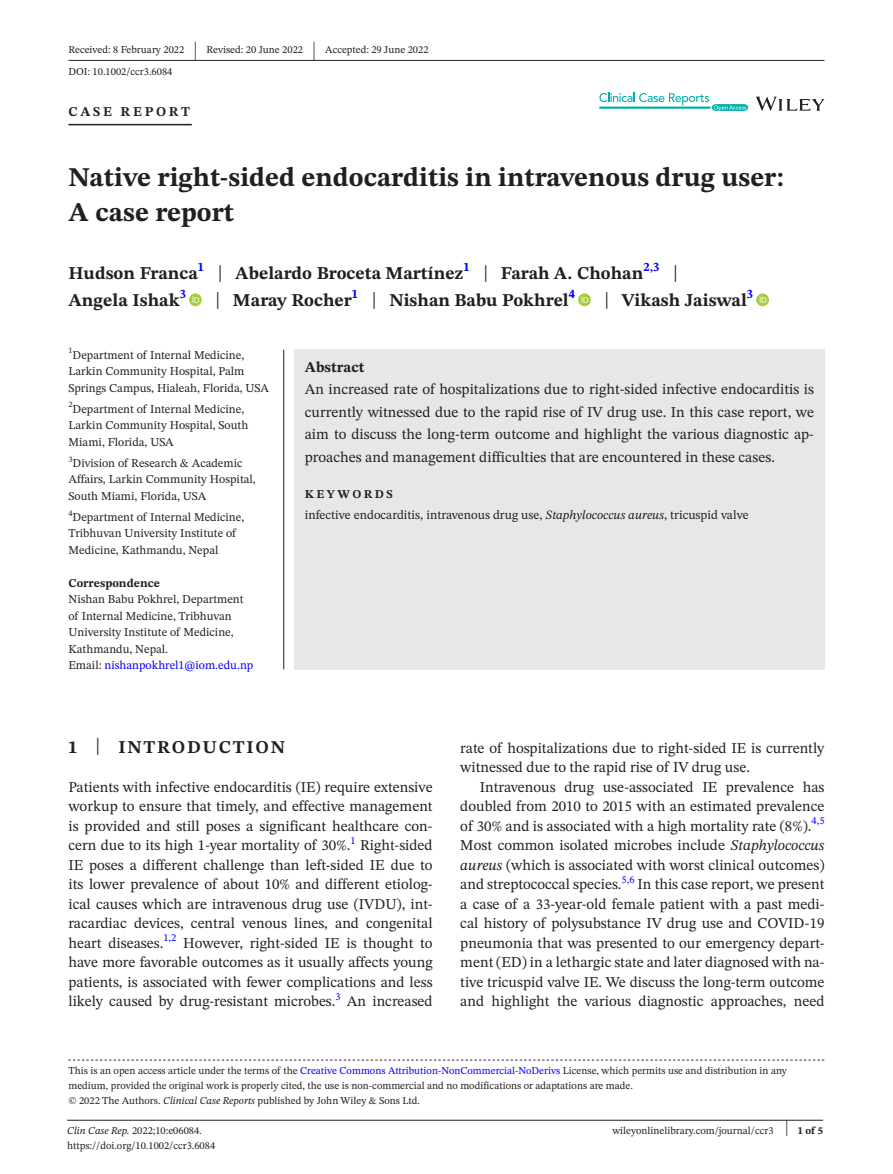
<style>
.page{position:relative;width:893px;height:1174px;background:#fff}
.page>*{position:absolute;margin:0;border:0;box-sizing:border-box;transform-origin:0 0}
.t1{font:700 27px/34.5px "STIX Two Text";color:#231f20}
.t2{font:25.65px "STIX Two Text";color:#231f20;scale:.49 1}
.t3{font:700 18px/27px "STIX Two Text";color:#231f20}
.t4{font:700 18px "STIX Two Text";letter-spacing:.1em;color:#231f20}
.t5{font:15px/19.5px "STIX Two Text";color:#231f20;text-align:justify}
.t6{font:700 15px "STIX Two Text";color:#231f20}
.t7{font:700 13.5px "STIX Two Text";letter-spacing:.2em;color:#231f20}
.t8{font:12.75px "STIX Two Text";color:#231f20}
.t9{font:12px/16.5px "STIX Two Text";color:#231f20}
.t10{font:700 12px "STIX Two Text";color:#231f20}
.t11{font:700 12px "STIX Two Text";letter-spacing:.2em;color:#231f20}
.t12{font:10.5px/15px "STIX Two Text";color:#231f20}
.t13{font:10.5px "STIX Two Text";color:#00f}
.t14{font:700 10.5px "STIX Two Text";color:#231f20}
.s1{font-weight:400;font-size:23.4px}
.s2{color:#00f}
.s3{font-style:italic}
.s4{font-weight:400;font-size:23.7px}
.s5{font-weight:400;font-size:22.2px}
</style>
<div class="page">
<hr style="left:67px;top:1119px;width:756px;height:1px;background:#231f20">
<svg style="left:756px;top:97px;width:68px;height:14px"></svg>
<svg style="left:599px;top:93px;width:149px;height:18px"></svg>
<hr style="left:68px;top:60px;width:756px;height:1px;background:#231f20">
<hr style="left:68px;top:124px;width:124px;height:1px;background:#231f20">
<svg style="left:189px;top:293px;width:13px;height:13px"></svg>
<svg style="left:192px;top:296px;width:7px;height:7px"></svg>
<svg style="left:578px;top:293px;width:13px;height:13px"></svg>
<svg style="left:581px;top:296px;width:7px;height:7px"></svg>
<svg style="left:756px;top:293px;width:13px;height:13px"></svg>
<svg style="left:760px;top:296px;width:6px;height:7px"></svg>
<svg style="left:68px;top:1059px;width:756px;height:1px"></svg>
<hr style="left:283px;top:350px;width:1px;height:319px;background:#231f20">
<div style="left:294px;top:350px;width:530px;height:179px;background:#e6e7e9"></div>
<div style="left:294px;top:528px;width:530px;height:141px;background:#e6e7e9"></div>
<p class="t12" style="left:68px;top:42px;width:117px">Received: 8 February 2022</p>
<h2 class="t2" style="left:194px;top:32px;width:8px">|</h2>
<p class="t12" style="left:206px;top:42px;width:98px">Revised: 20 June 2022</p>
<h2 class="t2" style="left:312px;top:32px;width:8px">|</h2>
<p class="t12" style="left:325px;top:42px;width:105px">Accepted: 29 June 2022</p>
<p class="t12" style="left:68px;top:64px;width:105px">DOI: 10.1002/ccr3.6084</p>
<p class="t7" style="left:68px;top:101px;width:123px">CASE REPORT</p>
<h1 class="t1" style="left:68px;top:161px;width:717px">Native right-sided endocarditis in intravenous drug user:<br>A case report</h1>
<p class="t3" style="left:68px;top:260px;width:611px">Hudson Franca<sup>1</sup> <span class="s1">|</span> Abelardo Broceta Martínez<sup>1</sup> <span class="s1">|</span> Farah A. Chohan<sup>2,3</sup> <span class="s1">|<br></span>Angela Ishak<sup>3</sup></p>
<p class="t3" style="left:215px;top:287px;width:361px"><span class="s1">|</span> Maray Rocher<sup>1</sup> <span class="s1">|</span> Nishan Babu Pokhrel<sup>4</sup></p>
<p class="t3" style="left:604px;top:287px;width:150px"><span class="s1">|</span> Vikash Jaiswal<sup>3</sup></p>
<p class="t9" style="left:68px;top:346px;width:202px"><sup>1</sup>Department of Internal Medicine,<br>Larkin Community Hospital, Palm<br>Springs Campus, Hialeah, Florida, USA</p>
<p class="t9" style="left:68px;top:400px;width:181px"><sup>2</sup>Department of Internal Medicine,<br>Larkin Community Hospital, South<br>Miami, Florida, USA</p>
<p class="t9" style="left:68px;top:454px;width:189px"><sup>3</sup>Division of Research &amp; Academic<br>Affairs, Larkin Community Hospital,<br>South Miami, Florida, USA</p>
<p class="t9" style="left:68px;top:508px;width:177px"><sup>4</sup>Department of Internal Medicine,<br>Tribhuvan University Institute of<br>Medicine, Kathmandu, Nepal</p>
<p class="t10" style="left:68px;top:574px;width:93px">Correspondence</p>
<p class="t9" style="left:68px;top:591px;width:186px">Nishan Babu Pokhrel, Department of Internal Medicine, Tribhuvan<br>University Institute of Medicine,<br>Kathmandu, Nepal.<br>Email: <span class="s2">nishanpokhrel1@iom.edu.np</span></p>
<p class="t6" style="left:305px;top:356px;width:61px">Abstract</p>
<p class="t5" style="left:305px;top:378px;width:511px;line-height:22.5px">An increased rate of hospitalizations due to right-sided infective endocarditis is currently witnessed due to the rapid rise of IV drug use. In this case report, we aim to discuss the long-term outcome and highlight the various diagnostic ap&shy;proaches and management difficulties that are encountered in these cases.</p>
<p class="t11" style="left:305px;top:485px;width:90px">KEYWORDS</p>
<p class="t8" style="left:305px;top:505px;width:445px">infective endocarditis, intravenous drug use, <span class="s3">Staphylococcus aureus</span>, tricuspid valve</p>
<p class="t4" style="left:68px;top:734px;width:218px">1 <span class="s4">|</span> INTRODUCTION</p>
<p class="t5" style="left:68px;top:777px;width:366px">Patients with infective endocarditis (IE) require extensive workup to ensure that timely, and effective management is provided and still poses a significant healthcare con&shy;cern due to its high 1-year mortality of 30%.</p>
<p class="t13" style="left:350px;top:832px;width:7px">1</p>
<p class="t5" style="left:68px;top:835px;width:366px;text-indent:292px">Right-sided IE poses a different challenge than left-sided IE due to its lower prevalence of about 10% and different etiolog&shy;ical causes which are intravenous drug use (IVDU), int&shy;racardiac devices, central venous lines, and congenital heart diseases.</p>
<p class="t13" style="left:163px;top:930px;width:14px">1,2</p>
<p class="t5" style="left:68px;top:933px;width:366px;text-indent:115px">However, right-sided IE is thought to have more favorable outcomes as it usually affects young patients, is associated with fewer complications and less likely caused by drug-resistant microbes.</p>
<p class="t13" style="left:336px;top:988px;width:7px">3</p>
<p class="t5" style="left:347px;top:991px;width:87px">An increased</p>
<p class="t5" style="left:460px;top:738px;width:366px">rate of hospitalizations due to right-sided IE is currently witnessed due to the rapid rise of IV drug use.</p>
<p class="t5" style="left:460px;top:777px;width:366px;text-indent:20px">Intravenous drug use-associated IE prevalence has doubled from 2010 to 2015 with an estimated prevalence of 30% and is associated with a high mortality rate (8%).</p>
<p class="t13" style="left:811px;top:813px;width:14px">4,5</p>
<p class="t5" style="left:460px;top:835px;width:366px">Most common isolated microbes include <span class="s3">Staphylococcus aureus</span> (which is associated with worst clinical outcomes) and streptococcal species.</p>
<p class="t13" style="left:622px;top:871px;width:14px">5,6</p>
<p class="t5" style="left:460px;top:874px;width:366px;text-indent:177px">In this case report, we present a case of a 33-year-old female patient with a past medi&shy;cal history of polysubstance IV drug use and COVID-19 pneumonia that was presented to our emergency depart&shy;ment (ED) in a lethargic state and later diagnosed with na&shy;tive tricuspid valve IE. We discuss the long-term outcome and highlight the various diagnostic approaches, need</p>
<p class="t12" style="left:68px;top:1063px;width:720px">This is an open access article under the terms of the <span class="s2">Creative Commons Attribution-NonCommercial-NoDerivs</span> License, which permits use and distribution in any medium, provided the original work is properly cited, the use is non-commercial and no modifications or adaptations are made.<br>© 2022 The Authors. <span class="s3">Clinical Case Reports</span> published by John Wiley &amp; Sons Ltd.</p>
<p class="t12" style="left:67px;top:1123px;width:136px"><span class="s3">Clin Case Rep.</span> 2022;10:e06084.</p>
<p class="t14" style="left:785px;top:1123px;width:39px"><span class="s5">|</span> 1 of 5</p>
<p class="t12" style="left:67px;top:1138px;width:150px">https://doi.org/10.1002/ccr3.6084</p>
<p class="t12" style="left:612px;top:1123px;width:163px">wileyonlinelibrary.com/journal/ccr3</p>
</div>
